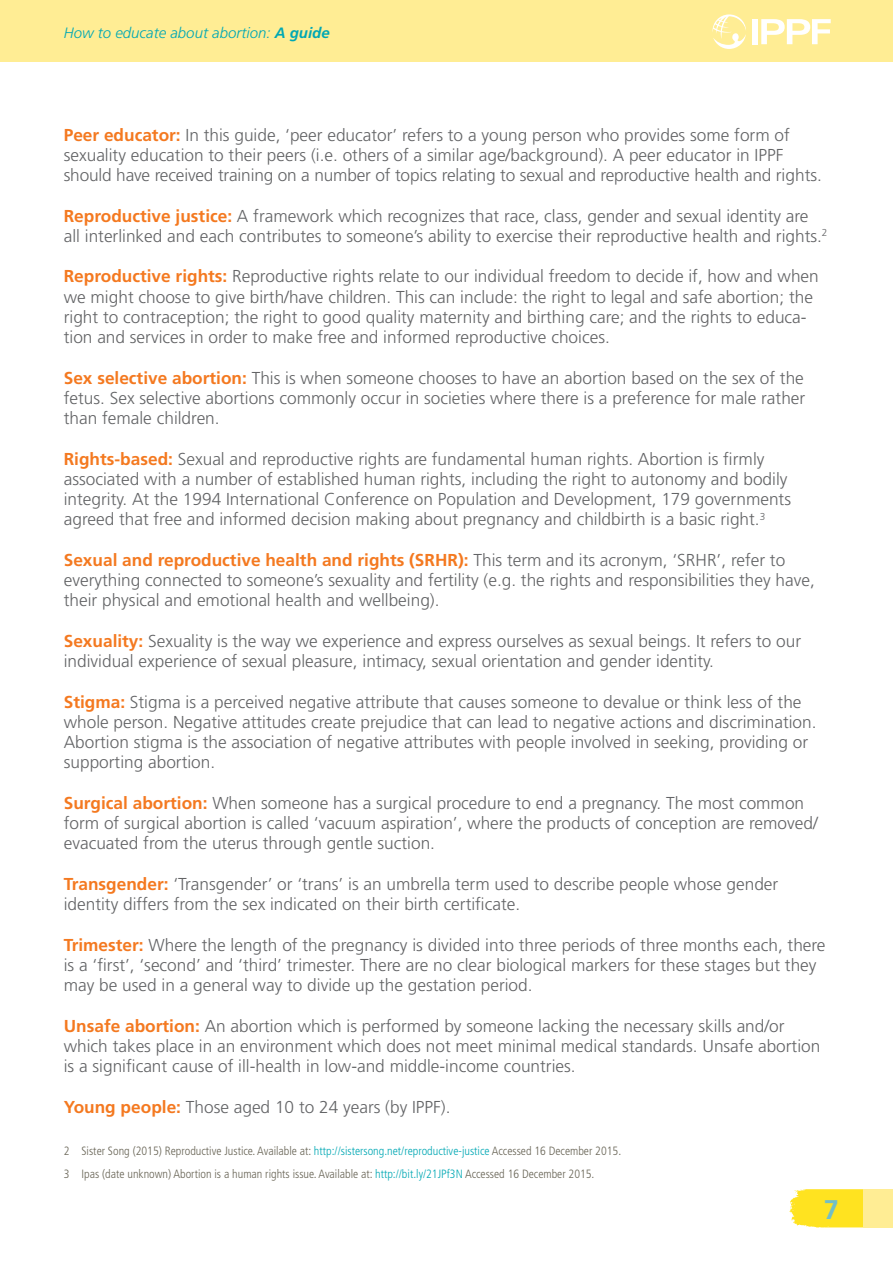
<style>
.page{position:relative;width:893px;height:1263px;background:#fff}
.page>*{position:absolute;margin:0;border:0;box-sizing:border-box;transform-origin:0 0}
.t1{font:700 27px "Frutiger LT Std";color:#72bec8}
.t2{font:300 17.25px/20.2px "Frutiger LT Std";color:#636466}
.t3{font:italic 300 15px "Frutiger LT Std";color:#00a8b4}
.t4{font:300 condensed 12px/22.8px "Frutiger LT Std";color:#686455}
.s1{font-weight:700}
.s2{font-weight:700;color:#f47920}
.s3{color:#00a8b4}
</style>
<div class="page">
<svg style="left:789px;top:1189px;width:74px;height:38px;background:#ffe531"></svg>
<div style="left:0;top:0;width:893px;height:62px;background:#ffed94"></div>
<div style="left:863px;top:1189px;width:30px;height:38px;background:#ffed94"></div>
<div style="left:752px;top:19px;width:5px;height:25px;background:#fff"></div>
<svg style="left:761px;top:19px;width:70px;height:25px"></svg>
<svg style="left:712px;top:14px;width:34px;height:35px"></svg>
<p class="t3" style="left:64px;top:24px;width:267px">How to educate about abortion: <span class="s1">A guide</span></p>
<p class="t2" style="left:64px;top:125px;width:760px"><span class="s2">Peer educator:</span> In this guide, ‘peer educator’ refers to a young person who provides some form of sexuality education to their peers (i.e. others of a similar age/background). A peer educator in IPPF should have received training on a number of topics relating to sexual and reproductive health and rights.</p>
<p class="t2" style="left:64px;top:206px;width:765px"><span class="s2">Reproductive justice:</span> A framework which recognizes that race, class, gender and sexual identity are all interlinked and each contributes to someone’s ability to exercise their reproductive health and rights.<sup>2</sup></p>
<p class="t2" style="left:64px;top:266px;width:757px"><span class="s2">Reproductive rights:</span> Reproductive rights relate to our individual freedom to decide if, how and when we might choose to give birth/have children. This can include: the right to legal and safe abortion; the right to contraception; the right to good quality maternity and birthing care; and the rights to educa&shy;tion and services in order to make free and informed reproductive choices.</p>
<p class="t2" style="left:64px;top:368px;width:743px;text-align:justify"><span class="s2">Sex selective abortion:</span> This is when someone chooses to have an abortion based on the sex of the fetus. Sex selective abortions commonly occur in societies where there is a preference for male rather than female children.</p>
<p class="t2" style="left:64px;top:449px;width:729px"><span class="s2">Rights-based:</span> Sexual and reproductive rights are fundamental human rights. Abortion is firmly associated with a number of established human rights, including the right to autonomy and bodily integrity. At the 1994 International Conference on Population and Development, 179 governments agreed that free and informed decision making about pregnancy and childbirth is a basic right.<sup>3</sup></p>
<p class="t2" style="left:64px;top:550px;width:753px"><span class="s2">Sexual and reproductive health and rights (SRHR):</span> This term and its acronym, ‘SRHR’, refer to everything connected to someone’s sexuality and fertility (e.g. the rights and responsibilities they have, their physical and emotional health and wellbeing).</p>
<p class="t2" style="left:64px;top:631px;width:739px"><span class="s2">Sexuality:</span> Sexuality is the way we experience and express ourselves as sexual beings. It refers to our individual experience of sexual pleasure, intimacy, sexual orientation and gender identity.</p>
<p class="t2" style="left:64px;top:692px;width:754px"><span class="s2">Stigma:</span> Stigma is a perceived negative attribute that causes someone to devalue or think less of the whole person. Negative attitudes create prejudice that can lead to negative actions and discrimination.<br>Abortion stigma is the association of negative attributes with people involved in seeking, providing or supporting abortion.</p>
<p class="t2" style="left:64px;top:793px;width:756px"><span class="s2">Surgical abortion:</span> When someone has a surgical procedure to end a pregnancy. The most common form of surgical abortion is called ‘vacuum aspiration’, where the products of conception are removed/ evacuated from the uterus through gentle suction.</p>
<p class="t2" style="left:64px;top:874px;width:716px"><span class="s2">Transgender:</span> ‘Transgender’ or ‘trans’ is an umbrella term used to describe people whose gender identity differs from the sex indicated on their birth certificate.</p>
<p class="t2" style="left:64px;top:935px;width:763px"><span class="s2">Trimester:</span> Where the length of the pregnancy is divided into three periods of three months each, there is a ‘first’, ‘second’ and ‘third’ trimester. There are no clear biological markers for these stages but they may be used in a general way to divide up the gestation period.</p>
<p class="t2" style="left:64px;top:1016px;width:758px"><span class="s2">Unsafe abortion:</span> An abortion which is performed by someone lacking the necessary skills and/or which takes place in an environment which does not meet minimal medical standards. Unsafe abortion is a significant cause of ill-health in low-and middle-income countries.</p>
<p class="t2" style="left:64px;top:1097px;width:388px"><span class="s2">Young people:</span> Those aged 10 to 24 years (by IPPF).</p>
<p class="t4" style="left:64px;top:1140px;width:559px">2 Sister Song (2015) Reproductive Justice. Available at: <span class="s3">http://sistersong.net/reproductive-justice</span> Accessed 16 December 2015.<br>3 Ipas (date unknown) Abortion is a human rights issue. Available at: <span class="s3">http://bit.ly/21JPf3N</span> Accessed 16 December 2015.</p>
<h1 class="t1" style="left:824px;top:1194px;width:17px">7</h1>
</div>
